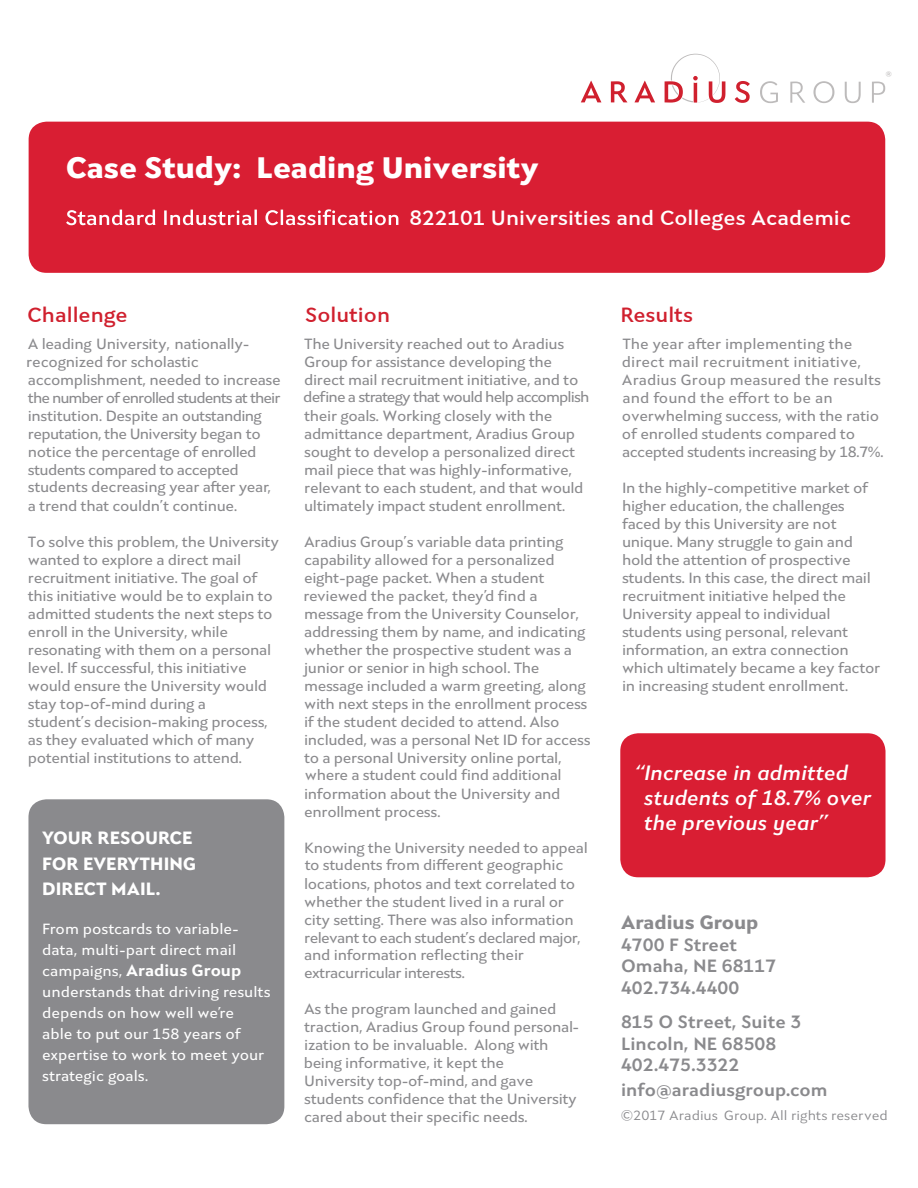
<style>
.page{position:relative;width:918px;height:1188px;background:#fff}
.page>*{position:absolute;margin:0;border:0;box-sizing:border-box;transform-origin:0 0}
.t1{font:900 30px "Seven One Eight";color:#fff}
.t2{font:italic 600 21px/25.2px "Seven One Eight";color:#fff}
.t3{font:600 21px "Seven One Eight";color:#fff}
.t4{font:600 21px "Seven One Eight";color:#d0202e}
.t5{font:800 19.5px "Seven One Eight";color:#8a8a8d}
.t6{font:700 18px/21.6px "Seven One Eight";color:#8a8a8d}
.t7{font:800 18px/25.5px "Seven One Eight";color:#fff}
.t8{font:800 16.5px "Seven One Eight";color:#fff}
.t9{font:500 15px/18px "Seven One Eight";letter-spacing:-.025em;color:#8a8a8d}
.t10{font:500 15px/21px "Seven One Eight";color:#fff}
.t11{font:500 15px/18px "Seven One Eight";color:#8a8a8d}
.t12{font:500 15px "Seven One Eight";letter-spacing:-.055em;color:#8a8a8d}
.t13{font:500 15px "Seven One Eight";letter-spacing:-.005em;color:#8a8a8d}
.t14{font:500 15px "Seven One Eight";letter-spacing:-.045em;color:#8a8a8d}
.t15{font:500 15px "Seven One Eight";letter-spacing:.005em;color:#8a8a8d}
.t16{font:13.5px "Seven One Eight";color:#8a8a8d}
.t17{font:500 11.7px "Seven One Eight";color:#bdbbbb}
.s1{font-weight:500;font-size:15px}
</style>
<div class="page">
<div style="left:29px;top:122px;width:856px;height:151px;background:#d91e33;border-radius:18px"></div>
<svg style="left:66px;top:209px;width:332px;height:16px"></svg>
<svg style="left:581px;top:81px;width:20px;height:21px"></svg>
<svg style="left:611px;top:81px;width:16px;height:21px"></svg>
<svg style="left:634px;top:81px;width:21px;height:21px"></svg>
<svg style="left:665px;top:54px;width:60px;height:49px"></svg>
<svg style="left:735px;top:81px;width:15px;height:22px"></svg>
<svg style="left:760px;top:81px;width:18px;height:22px"></svg>
<svg style="left:790px;top:82px;width:15px;height:21px"></svg>
<svg style="left:813px;top:81px;width:21px;height:22px"></svg>
<svg style="left:845px;top:82px;width:16px;height:21px"></svg>
<svg style="left:872px;top:82px;width:13px;height:21px"></svg>
<div style="left:620px;top:733px;width:266px;height:144px;background:#d91e33;border-radius:18px"></div>
<div style="left:28px;top:799px;width:256px;height:325px;background:#8a8a8d;border-radius:18px"></div>
<h1 class="t1" style="left:66px;top:157px;width:475px">Case Study: Leading University</h1>
<h2 class="t3" style="left:409px;top:205px;width:443px">822101 Universities and Colleges Academic</h2>
<h2 class="t4" style="left:27px;top:301px;width:102px">Challenge</h2>
<h2 class="t4" style="left:306px;top:301px;width:86px">Solution</h2>
<h2 class="t4" style="left:620px;top:301px;width:74px">Results</h2>
<p class="t17" style="left:886px;top:72px;width:8px">®</p>
<p class="t9" style="left:26px;top:336px;width:256px">A leading University, nationally&shy;recognized for scholastic accomplishment, needed to increase the number of enrolled students at their institution. Despite an outstanding reputation, the University began to notice the percentage of enrolled students compared to accepted</p>
<p class="t9" style="left:28px;top:498px;width:211px">a trend that couldn’t continue.</p>
<p class="t9" style="left:28px;top:534px;width:253px">To solve this problem, the University wanted to explore a direct mail recruitment initiative. The goal of this initiative would be to explain to admitted students the next steps to enroll in the University, while resonating with them on a personal level. If successful, this initiative would ensure the University would stay top-of-mind during a<br>student’s decision-making process, as they evaluated which of many potential institutions to attend.</p>
<p class="t9" style="left:28px;top:480px;width:245px">students decreasing year after year,</p>
<p class="t7" style="left:42px;top:825px;width:156px">YOUR RESOURCE<br>FOR EVERYTHING<br>DIRECT MAIL.</p>
<p class="t10" style="left:42px;top:920px;width:198px">From postcards to variable&shy;data, multi-part direct mail</p>
<p class="t8" style="left:42px;top:961px;width:201px"><span class="s1">campaigns,</span> Aradius Group</p>
<p class="t10" style="left:42px;top:983px;width:230px">understands that driving results depends on how well we’re<br>able to put our 158 years of expertise to work to meet your strategic goals.</p>
<p class="t13" style="left:622px;top:338px;width:232px">The year after implementing the</p>
<p class="t9" style="left:304px;top:336px;width:276px">The University reached out to Aradius<br>Group for assistance developing the direct mail recruitment initiative, and to</p>
<p class="t9" style="left:304px;top:408px;width:281px">their goals. Working closely with the admittance department, Aradius Group sought to develop a personalized direct mail piece that was highly-informative, relevant to each student, and that would ultimately impact student enrollment.</p>
<p class="t9" style="left:304px;top:534px;width:261px">Aradius Group’s variable data printing capability allowed for a personalized eight-page packet. When a student</p>
<p class="t9" style="left:304px;top:606px;width:288px">message from the University Counselor, addressing them by name, and indicating whether the prospective student was a junior or senior in high school. The message included a warm greeting, along with next steps in the enrollment process if the student decided to attend. Also included, was a personal Net ID for access to a personal University online portal,</p>
<p class="t9" style="left:304px;top:786px;width:258px">information about the University and enrollment process.</p>
<p class="t9" style="left:304px;top:840px;width:285px">Knowing the University needed to appeal</p>
<p class="t9" style="left:304px;top:876px;width:278px">locations, photos and text correlated to whether the student lived in a rural or city setting. There was also information relevant to each student’s declared major,</p>
<p class="t11" style="left:622px;top:354px;width:261px">direct mail recruitment initiative,<br>Aradius Group measured the results</p>
<p class="t9" style="left:622px;top:408px;width:263px">overwhelming success, with the ratio of enrolled students compared to accepted students increasing by 18.7%.</p>
<p class="t9" style="left:622px;top:480px;width:260px">In the highly-competitive market of higher education, the challenges faced by this University are not unique. Many struggle to gain and hold the attention of prospective students. In this case, the direct mail recruitment initiative helped the University appeal to individual students using personal, relevant information, an extra connection which ultimately became a key factor in increasing student enrollment.</p>
<p class="t12" style="left:303px;top:392px;width:288px">define a strategy that would help accomplish</p>
<p class="t15" style="left:622px;top:392px;width:212px">and found the effort to be an</p>
<p class="t9" style="left:304px;top:588px;width:236px">reviewed the packet, they’d find a</p>
<h2 class="t2" style="left:643px;top:760px;width:229px;text-indent:-10px">“Increase in admitted students of 18.7% over the previous year”</h2>
<p class="t9" style="left:305px;top:768px;width:258px">where a student could find additional</p>
<p class="t9" style="left:305px;top:858px;width:260px">to students from different geographic</p>
<h3 class="t5" style="left:621px;top:911px;width:139px">Aradius Group</h3>
<p class="t6" style="left:621px;top:936px;width:157px">4700 F Street<br>Omaha, NE 68117<br>402.734.4400</p>
<p class="t6" style="left:621px;top:1013px;width:182px">815 O Street, Suite 3<br>Lincoln, NE 68508<br>402.475.3322</p>
<p class="t6" style="left:621px;top:1080px;width:208px">info@aradiusgroup.com</p>
<p class="t9" style="left:304px;top:947px;width:221px">and information reflecting their</p>
<p class="t14" style="left:304px;top:967px;width:162px">extracurricular interests.</p>
<p class="t9" style="left:304px;top:1001px;width:277px">As the program launched and gained traction, Aradius Group found personal&shy;ization to be invaluable. Along with being informative, it kept the<br>University top-of-mind, and gave</p>
<p class="t9" style="left:304px;top:1091px;width:274px">students confidence that the University cared about their specific needs.</p>
<p class="t16" style="left:621px;top:1111px;width:269px">©2017 Aradius Group. All rights reserved</p>
</div>
